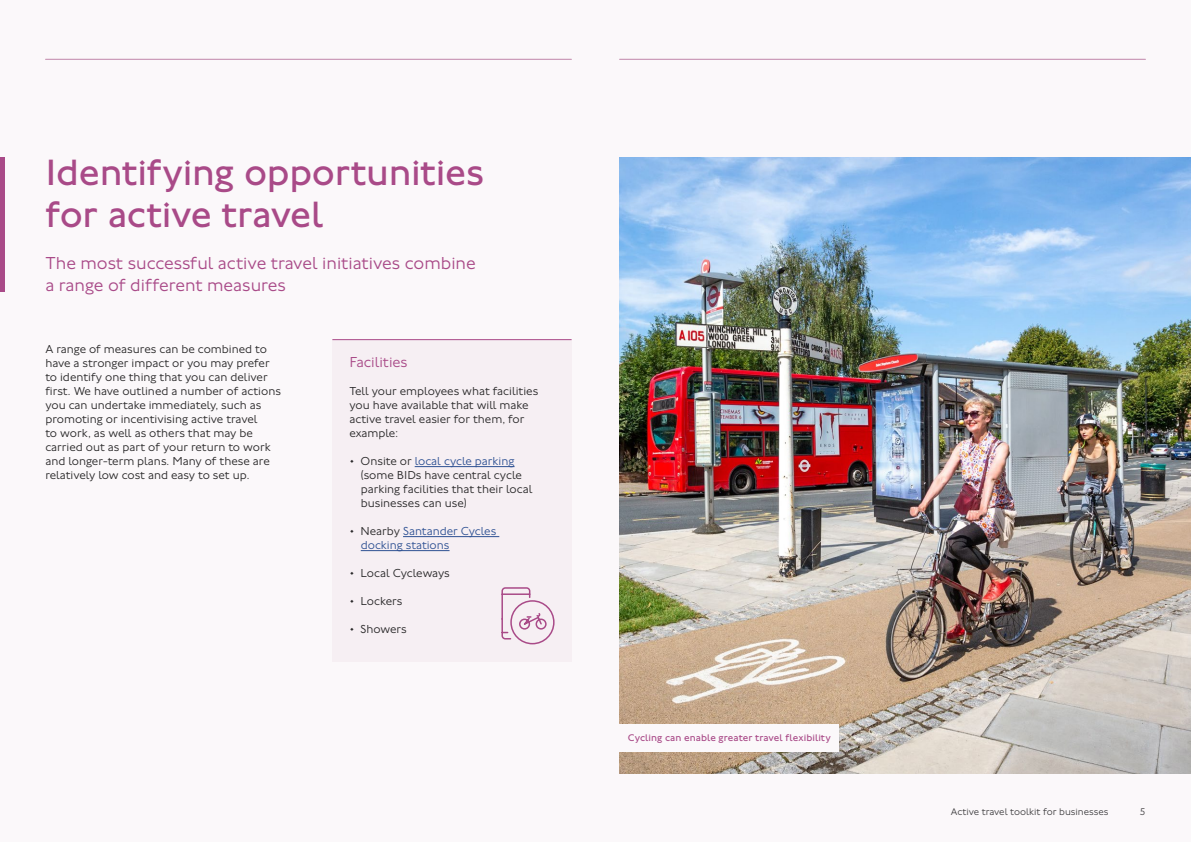
<style>
.page{position:relative;width:1191px;height:842px;background:#fbf8fa}
.page>*{position:absolute;margin:0;border:0;box-sizing:border-box;transform-origin:0 0}
.Major_Heading_38_38{font:38px/42px "Johnston 100";letter-spacing:-.01em;color:#a94a88}
.Minor_Heading_18_22{font:300 18px/22px "Johnston 100";color:#a94a88}
.BoxOut_Heading_15_18{font:300 15px "Johnston 100";color:#a94a88}
.Body_12_14__P{font:300 12px/14px "Johnston 100";color:#292829}
.t1{font:300 12px/14px "Johnston 100";color:#2e5193}
.PictureCaption_10_12{font:10px "Johnston 100";letter-spacing:.005em;color:#a94a88}
.t2{font:300 10px "Johnston 100";color:#414042}
.s1{color:#2e5193}
.s2{color:#292829}
</style>
<div class="page">
<div style="left:332px;top:339px;width:239px;height:322px;background:#f6eff3"></div>
<hr style="left:415px;top:466px;width:99px;height:1px;background:#2e5193">
<hr style="left:403px;top:536px;width:96px;height:1px;background:#2e5193">
<hr style="left:361px;top:550px;width:88px;height:1px;background:#2e5193">
<img style="left:619px;top:157px;width:572px;height:616px">
<div style="left:619px;top:724px;width:220px;height:28px;background:#fbf8fa"></div>
<div style="left:0;top:157px;width:5px;height:134px;background:#a94a88"></div>
<svg style="left:501px;top:587px;width:54px;height:58px"></svg>
<hr style="left:332px;top:339px;width:239px;height:1px;background:#a94a88">
<hr style="left:45px;top:59px;width:526px;height:1px;background:#cc9cb9">
<hr style="left:619px;top:59px;width:526px;height:1px;background:#cc9cb9">
<h2 class="Major_Heading_38_38" style="left:45px;top:152px;width:440px">Identifying opportunities for active travel</h2>
<p class="Minor_Heading_18_22" style="left:45px;top:253px;width:432px">The most successful active travel initiatives combine a range of different measures</p>
<p class="Body_12_14__P" style="left:45px;top:343px;width:237px">A range of measures can be combined to have a stronger impact or you may prefer to identify one thing that you can deliver first. We have outlined a number of actions you can undertake immediately, such as promoting or incentivising active travel<br>to work, as well as others that may be carried out as part of your return to work and longer-term plans. Many of these are relatively low cost and easy to set up.</p>
<h4 class="BoxOut_Heading_15_18" style="left:349px;top:354px;width:60px">Facilities</h4>
<p class="Body_12_14__P" style="left:349px;top:385px;width:190px">Tell your employees what facilities you have available that will make active travel easier for them, for example:</p>
<p class="Body_12_14__P" style="left:361px;top:455px;width:173px;text-indent:-11px">• Onsite or <span class="s1">local cycle parking </span>(some BIDs have central cycle parking facilities that their local businesses can use)</p>
<p class="t1" style="left:361px;top:525px;width:137px;text-indent:-11px"><span class="s2">• Nearby</span> Santander Cycles docking stations</p>
<p class="Body_12_14__P" style="left:349px;top:567px;width:102px">• Local Cycleways</p>
<p class="Body_12_14__P" style="left:349px;top:595px;width:54px">• Lockers</p>
<p class="Body_12_14__P" style="left:349px;top:623px;width:59px">• Showers</p>
<p class="PictureCaption_10_12" style="left:628px;top:732px;width:204px">Cycling can enable greater travel flexibility</p>
<p class="t2" style="left:950px;top:807px;width:159px">Active travel toolkit for businesses</p>
<p class="t2" style="left:1140px;top:807px;width:7px">5</p>
</div>
